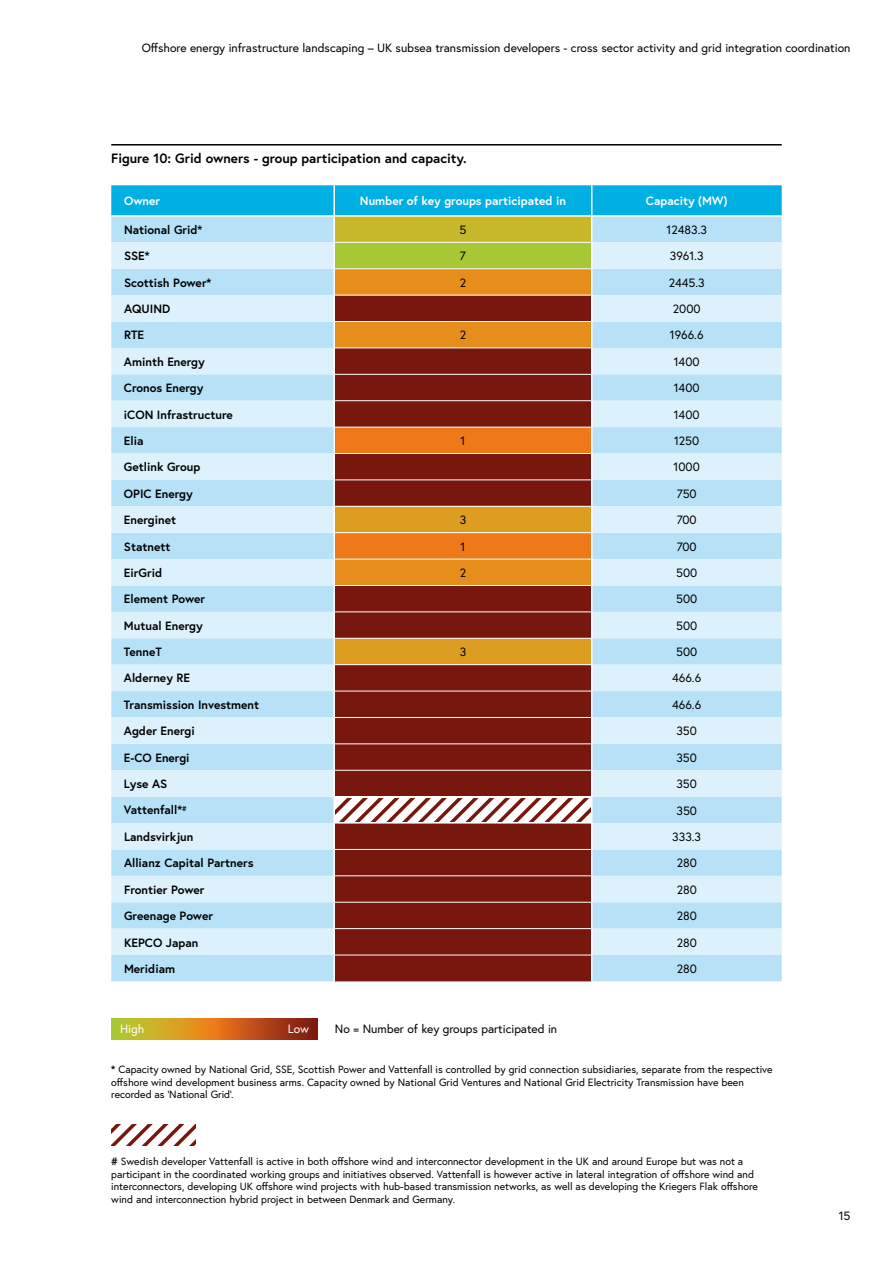
<style>
.page{position:relative;width:893px;height:1263px;background:#fff}
.page>*{position:absolute;margin:0;border:0;box-sizing:border-box;transform-origin:0 0}
.t1{font:700 13.5px "Europa";color:#000}
.t2{font:700 12px "Europa";color:#000}
.t3{font:12px "Europa";color:#000}
.t4{font:700 12px "Europa";color:#fff}
.t5{font:12px "Europa";color:#fff}
.t6{font:10.5px/12.6px "Europa";color:#000}
.s1{font-weight:700}
</style>
<div class="page">
<hr style="left:111px;top:144px;width:671px;height:2px;background:#000">
<svg style="left:111px;top:185px;width:671px;height:796px;background:#b2ada9"></svg>
<svg style="left:111px;top:1124px;width:85px;height:21px"></svg>
<svg style="left:111px;top:1018px;width:206px;height:21px;background:#c1771e"></svg>
<p class="t3" style="left:142px;top:40px;width:710px">Offshore energy infrastructure landscaping – UK subsea transmission developers - cross sector activity and grid integration coordination</p>
<p class="t1" style="left:111px;top:149px;width:357px">Figure 10: Grid owners - group participation and capacity.</p>
<p class="t4" style="left:124px;top:193px;width:38px">Owner</p>
<p class="t4" style="left:360px;top:193px;width:208px">Number of key groups participated in</p>
<p class="t4" style="left:646px;top:193px;width:83px">Capacity (MW)</p>
<p class="t2" style="left:124px;top:221px;width:80px">National Grid*</p>
<p class="t3" style="left:460px;top:222px;width:8px">5</p>
<p class="t3" style="left:666px;top:222px;width:42px">12483.3</p>
<p class="t2" style="left:124px;top:248px;width:27px">SSE*</p>
<p class="t3" style="left:460px;top:248px;width:8px">7</p>
<p class="t3" style="left:670px;top:248px;width:35px">3961.3</p>
<p class="t2" style="left:124px;top:274px;width:89px">Scottish Power*</p>
<p class="t3" style="left:460px;top:275px;width:8px">2</p>
<p class="t3" style="left:669px;top:275px;width:38px">2445.3</p>
<p class="t2" style="left:124px;top:301px;width:48px">AQUIND</p>
<p class="t3" style="left:673px;top:301px;width:29px">2000</p>
<p class="t2" style="left:124px;top:327px;width:21px">RTE</p>
<p class="t3" style="left:460px;top:327px;width:8px">2</p>
<p class="t3" style="left:670px;top:327px;width:35px">1966.6</p>
<p class="t2" style="left:124px;top:353px;width:82px">Aminth Energy</p>
<p class="t3" style="left:674px;top:354px;width:27px">1400</p>
<p class="t2" style="left:124px;top:380px;width:81px">Cronos Energy</p>
<p class="t3" style="left:674px;top:380px;width:27px">1400</p>
<p class="t2" style="left:124px;top:406px;width:110px">iCON Infrastructure</p>
<p class="t3" style="left:674px;top:407px;width:27px">1400</p>
<p class="t2" style="left:124px;top:433px;width:21px">Elia</p>
<p class="t3" style="left:460px;top:433px;width:6px">1</p>
<p class="t3" style="left:674px;top:433px;width:27px">1250</p>
<p class="t2" style="left:124px;top:459px;width:78px">Getlink Group</p>
<p class="t3" style="left:674px;top:459px;width:28px">1000</p>
<p class="t2" style="left:124px;top:485px;width:70px">OPIC Energy</p>
<p class="t3" style="left:677px;top:486px;width:22px">750</p>
<p class="t2" style="left:124px;top:512px;width:54px">Energinet</p>
<p class="t3" style="left:460px;top:512px;width:8px">3</p>
<p class="t3" style="left:677px;top:512px;width:21px">700</p>
<p class="t2" style="left:124px;top:538px;width:48px">Statnett</p>
<p class="t3" style="left:460px;top:539px;width:6px">1</p>
<p class="t3" style="left:677px;top:539px;width:21px">700</p>
<p class="t2" style="left:124px;top:564px;width:40px">EirGrid</p>
<p class="t3" style="left:460px;top:565px;width:8px">2</p>
<p class="t3" style="left:676px;top:565px;width:23px">500</p>
<p class="t2" style="left:124px;top:591px;width:83px">Element Power</p>
<p class="t3" style="left:676px;top:591px;width:23px">500</p>
<p class="t2" style="left:124px;top:617px;width:80px">Mutual Energy</p>
<p class="t3" style="left:676px;top:618px;width:23px">500</p>
<p class="t2" style="left:124px;top:644px;width:39px">TenneT</p>
<p class="t3" style="left:460px;top:644px;width:8px">3</p>
<p class="t3" style="left:676px;top:644px;width:23px">500</p>
<p class="t2" style="left:124px;top:670px;width:68px">Alderney RE</p>
<p class="t3" style="left:672px;top:671px;width:31px">466.6</p>
<p class="t2" style="left:124px;top:696px;width:137px">Transmission Investment</p>
<p class="t3" style="left:672px;top:697px;width:31px">466.6</p>
<p class="t2" style="left:124px;top:723px;width:72px">Agder Energi</p>
<p class="t3" style="left:676px;top:723px;width:22px">350</p>
<p class="t2" style="left:124px;top:749px;width:67px">E-CO Energi</p>
<p class="t3" style="left:676px;top:750px;width:22px">350</p>
<p class="t2" style="left:124px;top:776px;width:45px">Lyse AS</p>
<p class="t3" style="left:676px;top:776px;width:22px">350</p>
<p class="t2" style="left:124px;top:802px;width:64px">Vattenfall*<sup>#</sup></p>
<p class="t3" style="left:676px;top:803px;width:22px">350</p>
<p class="t2" style="left:124px;top:828px;width:71px">Landsvirkjun</p>
<p class="t3" style="left:672px;top:829px;width:30px">333.3</p>
<p class="t2" style="left:124px;top:855px;width:131px">Allianz Capital Partners</p>
<p class="t3" style="left:677px;top:855px;width:22px">280</p>
<p class="t2" style="left:124px;top:881px;width:82px">Frontier Power</p>
<p class="t3" style="left:677px;top:882px;width:22px">280</p>
<p class="t2" style="left:124px;top:908px;width:91px">Greenage Power</p>
<p class="t3" style="left:677px;top:908px;width:22px">280</p>
<p class="t2" style="left:124px;top:934px;width:76px">KEPCO Japan</p>
<p class="t3" style="left:677px;top:934px;width:22px">280</p>
<p class="t2" style="left:124px;top:960px;width:53px">Meridiam</p>
<p class="t3" style="left:677px;top:961px;width:22px">280</p>
<p class="t3" style="left:335px;top:1021px;width:224px">No = Number of key groups participated in</p>
<p class="t6" style="left:111px;top:1063px;width:663px"><span class="s1">*</span> Capacity owned by National Grid, SSE, Scottish Power and Vattenfall is controlled by grid connection subsidiaries, separate from the respective offshore wind development business arms. Capacity owned by National Grid Ventures and National Grid Electricity Transmission have been recorded as ‘National Grid’.</p>
<p class="t5" style="left:120px;top:1021px;width:26px">High</p>
<p class="t5" style="left:288px;top:1021px;width:23px">Low</p>
<p class="t6" style="left:111px;top:1155px;width:648px"><span class="s1">#</span> Swedish developer Vattenfall is active in both offshore wind and interconnector development in the UK and around Europe but was not a participant in the coordinated working groups and initiatives observed. Vattenfall is however active in lateral integration of offshore wind and interconnectors, developing UK offshore wind projects with hub-based transmission networks, as well as developing the Kriegers Flak offshore wind and interconnection hybrid project in between Denmark and Germany.</p>
<p class="t3" style="left:839px;top:1208px;width:13px">15</p>
</div>
